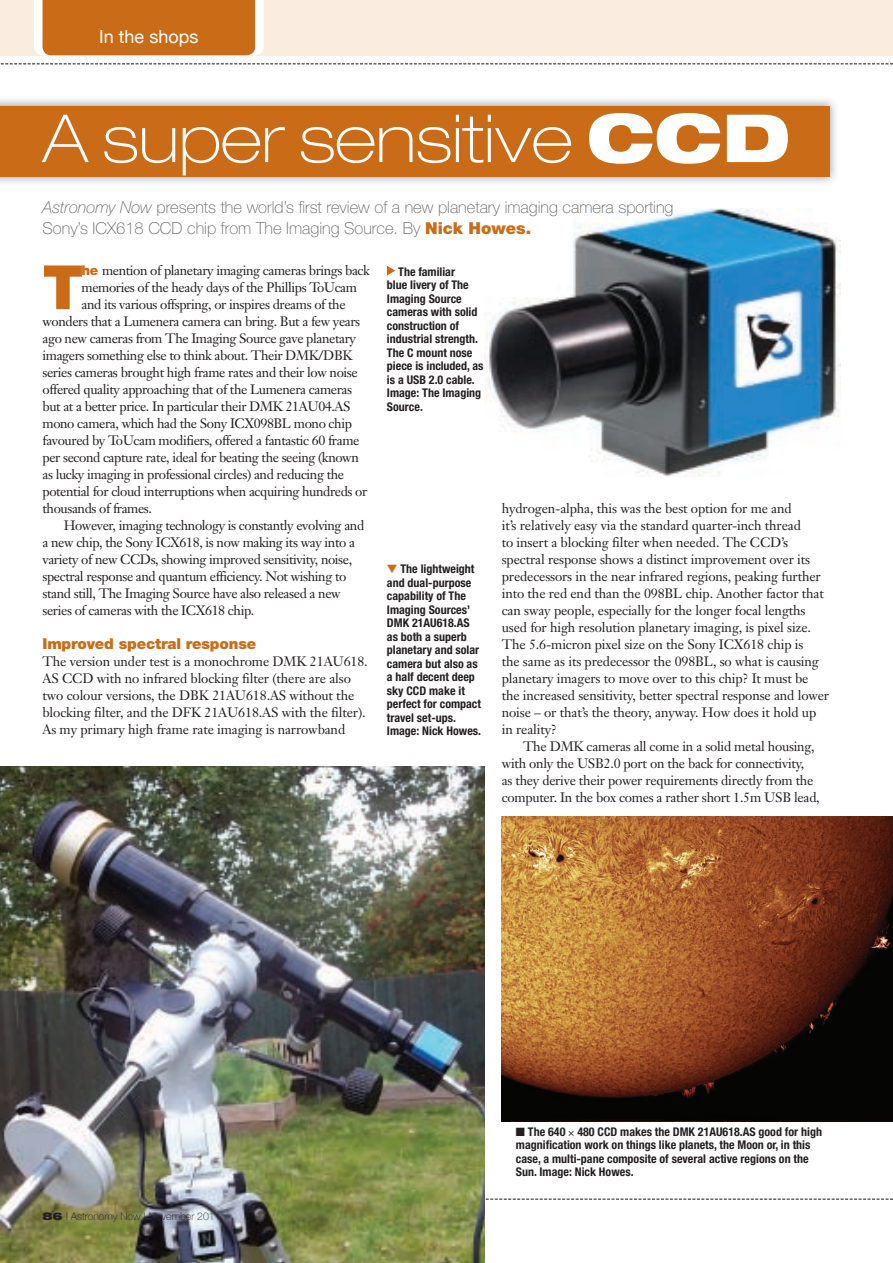
<style>
.page{position:relative;width:893px;height:1263px;background:#fff}
.page>*{position:absolute;margin:0;border:0;box-sizing:border-box;transform-origin:0 0}
.t1{font:100 expanded 66.3px "Helvetica Neue";color:#fff}
.t2{font:900 61.2px "Helvetica Neue";color:#ca6c17}
.t3{font:18px "Helvetica Neue";color:#fff}
.t4{font:100 16.5px/21px "Helvetica Neue";color:#636366}
.t5{font:900 15px "Helvetica Neue";letter-spacing:-.01em;color:#ca6c17}
.t6{font:13.5px/17px "Janson Text";letter-spacing:-.02em;color:#231f20}
.t7{font:700 condensed 12px/13.5px "Helvetica Neue";color:#231f20}
.t8{font:100 10.5px "Helvetica Neue";color:#231f20}
.s1{font-weight:900}
.s2{font-style:italic}
.s3{font-weight:900;color:#ca6c17}
.s4{font-family:"Helvetica Neue";font-weight:900;color:#ca6c17}
.s5{color:#ca6c17}
.s6{font-weight:900;font-stretch:expanded}
.s7{font-family:"Janson Text";font-weight:400;font-stretch:normal}
</style>
<div class="page">
<div style="left:0;top:0;width:893px;height:55px;background:#faecde"></div>
<svg style="left:34px;top:0;width:230px;height:55px"></svg>
<svg style="left:0;top:63px;width:893px;height:2px"></svg>
<svg style="left:485px;top:1198px;width:408px;height:2px"></svg>
<img style="left:0;top:99px;width:836px;height:84px">
<div style="left:0;top:106px;width:829px;height:70px;background:#ca6c17"></div>
<img style="left:502px;top:816px;width:391px;height:306px">
<img style="left:0;top:766px;width:485px;height:497px">
<img style="left:485px;top:209px;width:355px;height:267px">
<svg style="left:387px;top:266px;width:8px;height:9px"></svg>
<h3 class="t3" style="left:99px;top:25px;width:101px">In the shops</h3>
<h1 class="t1" style="left:43px;top:99px;width:749px">A super sensitive <span class="s1">CCD</span></h1>
<p class="t4" style="left:43px;top:197px;width:632px"><span class="s2">Astronomy Now</span> presents the world’s first review of a new planetary imaging camera sporting<br>Sony’s ICX618 CCD chip from The Imaging Source. By <span class="s3">Nick Howes.</span></p>
<p class="t7" style="left:387px;top:264px;width:98px;text-indent:11px">The familiar<br>blue livery of The<br>Imaging Source cameras with solid construction of industrial strength.<br>The C mount nose piece is included, as is a USB 2.0 cable.<br>Image: The Imaging<br>Source.</p>
<h2 class="t2" style="left:43px;top:251px;width:42px">T</h2>
<p class="t6" style="left:82px;top:262px;width:290px"><span class="s4">he</span> mention of planetary imaging cameras brings back</p>
<p class="t6" style="left:82px;top:279px;width:277px">memories of the heady days of the Phillips ToUcam</p>
<p class="t6" style="left:82px;top:296px;width:266px">and its various offspring, or inspires dreams of the</p>
<p class="t6" style="left:43px;top:313px;width:319px">wonders that a Lumenera camera can bring. But a few years</p>
<p class="t6" style="left:43px;top:330px;width:315px">ago new cameras from The Imaging Source gave planetary</p>
<p class="t6" style="left:43px;top:347px;width:312px">imagers something else to think about. Their DMK/DBK</p>
<p class="t6" style="left:43px;top:364px;width:317px">series cameras brought high frame rates and their low noise</p>
<p class="t6" style="left:43px;top:381px;width:311px">offered quality approaching that of the Lumenera cameras</p>
<p class="t6" style="left:43px;top:398px;width:310px">but at a better price. In particular their DMK 21AU04.AS</p>
<p class="t6" style="left:43px;top:415px;width:311px">mono camera, which had the Sony ICX098BL mono chip</p>
<p class="t6" style="left:43px;top:432px;width:318px">favoured by ToUcam modifiers, offered a fantastic 60 frame</p>
<p class="t6" style="left:43px;top:449px;width:318px">per second capture rate, ideal for beating the seeing (known</p>
<p class="t6" style="left:43px;top:466px;width:303px">as lucky imaging in professional circles) and reducing the</p>
<p class="t6" style="left:43px;top:483px;width:326px">potential for cloud interruptions when acquiring hundreds or</p>
<p class="t6" style="left:43px;top:500px;width:111px">thousands of frames.</p>
<p class="t6" style="left:64px;top:517px;width:302px">However, imaging technology is constantly evolving and</p>
<p class="t6" style="left:43px;top:534px;width:314px">a new chip, the Sony ICX618, is now making its way into a</p>
<p class="t6" style="left:43px;top:551px;width:311px">variety of new CCDs, showing improved sensitivity, noise,</p>
<p class="t6" style="left:43px;top:568px;width:305px">spectral response and quantum efficiency. Not wishing to</p>
<p class="t6" style="left:43px;top:585px;width:300px">stand still, The Imaging Source have also released a new</p>
<p class="t6" style="left:43px;top:602px;width:213px">series of cameras with the ICX618 chip.</p>
<p class="t5" style="left:43px;top:635px;width:215px">Improved spectral response</p>
<p class="t6" style="left:43px;top:653px;width:327px">The version under test is a monochrome DMK 21AU618.<br>AS CCD with no infrared blocking filter (there are also two colour versions, the DBK 21AU618.AS without the blocking filter, and the DFK 21AU618.AS with the filter).<br>As my primary high frame rate imaging is narrowband</p>
<p class="t6" style="left:502px;top:500px;width:329px">hydrogen-alpha, this was the best option for me and<br>it’s relatively easy via the standard quarter-inch thread<br>to insert a blocking filter when needed. The CCD’s spectral response shows a distinct improvement over its predecessors in the near infrared regions, peaking further into the red end than the 098BL chip. Another factor that can sway people, especially for the longer focal lengths used for high resolution planetary imaging, is pixel size.<br>The 5.6-micron pixel size on the Sony ICX618 chip is<br>the same as its predecessor the 098BL, so what is causing planetary imagers to move over to this chip? It must be the increased sensitivity, better spectral response and lower noise – or that’s the theory, anyway. How does it hold up in reality?</p>
<p class="t6" style="left:502px;top:738px;width:320px;text-indent:21px">The DMK cameras all come in a solid metal housing, with only the USB2.0 port on the back for connectivity,<br>as they derive their power requirements directly from the computer. In the box comes a rather short 1.5m USB lead,</p>
<p class="t7" style="left:387px;top:562px;width:96px"><span class="s5">▼</span> The lightweight and dual-purpose capability of The<br>Imaging Sources’<br>DMK 21AU618.AS as both a superb planetary and solar camera but also as a half decent deep sky CCD make it perfect for compact travel set-ups.<br>Image: Nick Howes.</p>
<p class="t8" style="left:43px;top:1211px;width:180px"><span class="s6">86</span> | Astronomy Now | November 2011</p>
<p class="t7" style="left:516px;top:1124px;width:308px">■ The 640 <span class="s7">×</span> 480 CCD makes the DMK 21AU618.AS good for high magnification work on things like planets, the Moon or, in this case, a multi-pane composite of several active regions on the Sun. Image: Nick Howes.</p>
</div>
